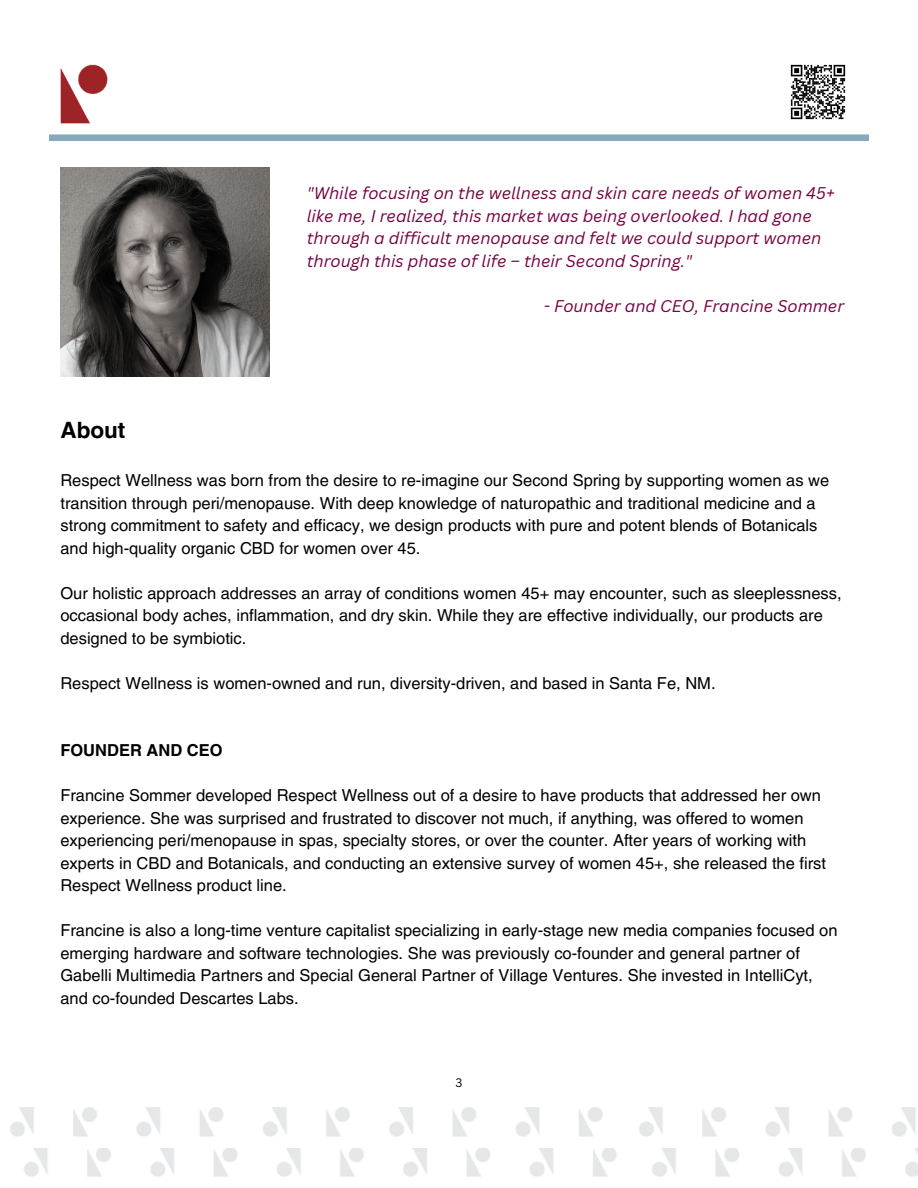
<style>
.page{position:relative;width:918px;height:1188px;background:#fff}
.page>*{position:absolute;margin:0;border:0;box-sizing:border-box;transform-origin:0 0}
.t1{font:700 22.5px "Helvetica LT Pro";color:#000}
.t2{font:16.5px/22.5px "Helvetica LT Pro";color:#000}
.t3{font:italic 16.5px/22.5px "Canva Sans";color:#740040}
.t4{font:700 16.5px "Helvetica LT Pro";color:#000}
.t5{font:12px "Canva Sans";color:#000}
</style>
<div class="page">
<img style="left:24px;top:1148px;width:593px;height:29px">
<img style="left:652px;top:1148px;width:266px;height:29px">
<img style="left:10px;top:1107px;width:593px;height:30px">
<img style="left:639px;top:1107px;width:277px;height:30px">
<img style="left:790px;top:64px;width:56px;height:56px">
<img style="left:60px;top:64px;width:48px;height:60px">
<img style="left:60px;top:168px;width:210px;height:209px">
<p class="t3" style="left:307px;top:182px;width:529px">"While focusing on the wellness and skin care needs of women 45+ like me, I realized, this market was being overlooked. I had gone through a difficult menopause and felt we could support women through this phase of life – their Second Spring."</p>
<p class="t3" style="left:544px;top:294px;width:302px">- Founder and CEO, Francine Sommer</p>
<p class="t1" style="left:60px;top:422px;width:66px">About</p>
<p class="t2" style="left:60px;top:471px;width:770px">Respect Wellness was born from the desire to re-imagine our Second Spring by supporting women as we transition through peri/menopause. With deep knowledge of naturopathic and traditional medicine and a strong commitment to safety and efficacy, we design products with pure and potent blends of Botanicals and high-quality organic CBD for women over 45.</p>
<p class="t2" style="left:60px;top:583px;width:783px">Our holistic approach addresses an array of conditions women 45+ may encounter, such as sleeplessness, occasional body aches, inflammation, and dry skin. While they are effective individually, our products are designed to be symbiotic.</p>
<p class="t2" style="left:60px;top:673px;width:657px">Respect Wellness is women-owned and run, diversity-driven, and based in Santa Fe, NM.</p>
<p class="t4" style="left:60px;top:744px;width:164px">FOUNDER AND CEO</p>
<p class="t2" style="left:60px;top:786px;width:767px">Francine Sommer developed Respect Wellness out of a desire to have products that addressed her own experience. She was surprised and frustrated to discover not much, if anything, was offered to women experiencing peri/menopause in spas, specialty stores, or over the counter. After years of working with experts in CBD and Botanicals, and conducting an extensive survey of women 45+, she released the first Respect Wellness product line.</p>
<h1 class="t2" style="left:60px;top:921px;width:779px">Francine is also a long-time venture capitalist specializing in early-stage new media companies focused on emerging hardware and software technologies. She was previously co-founder and general partner of Gabelli Multimedia Partners and Special General Partner of Village Ventures. She invested in IntelliCyt, and co-founded Descartes Labs.</h1>
<p class="t5" style="left:456px;top:1075px;width:8px">3</p>
</div>
